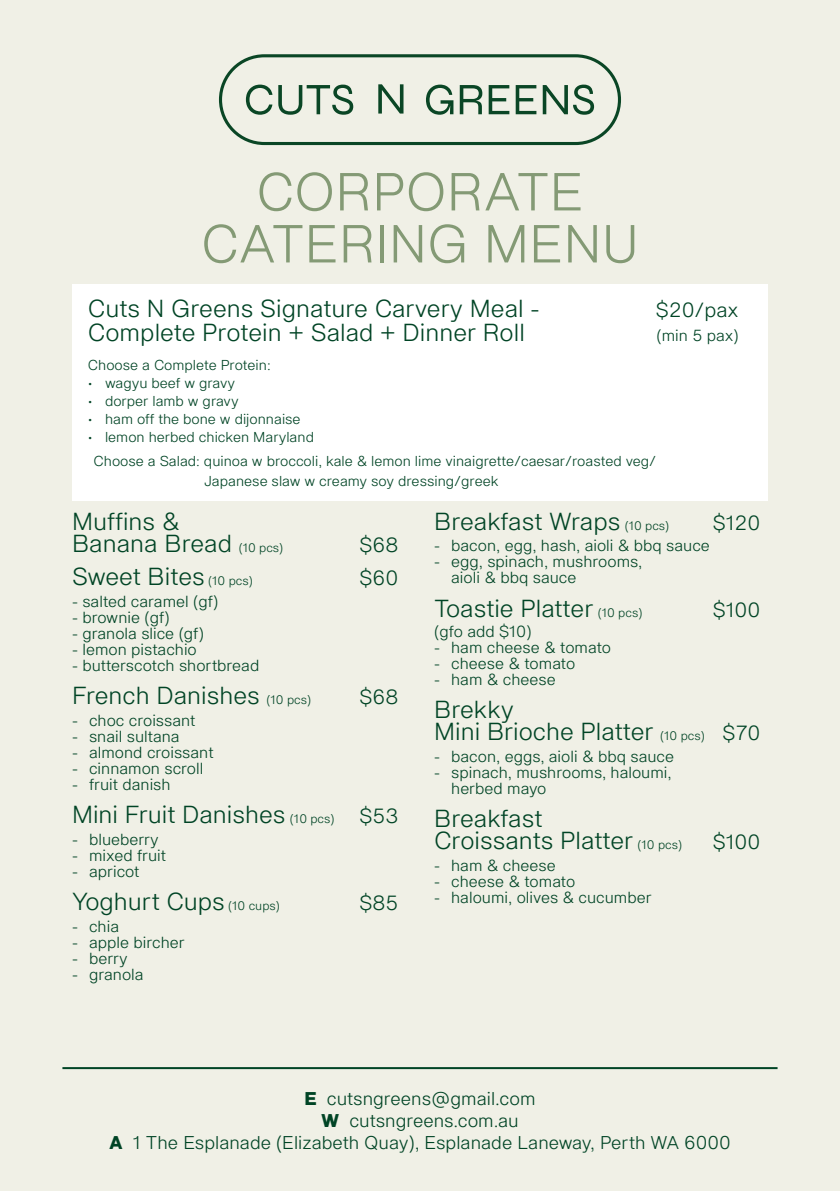
<style>
.page{position:relative;width:840px;height:1191px;background:#fff}
.page>*{position:absolute;margin:0;border:0;box-sizing:border-box;transform-origin:0 0}
.Base_Text{font:300 52px/52px "Sublima";color:#849a75;text-align:center}
.Base_Text-2{font:300 24px/22px "Sublima";color:#004425}
.Base_Text-3{font:300 20px "Sublima";color:#004425}
.Base_Text-4{font:300 18px "Sublima";color:#004425}
.Base_Text-5{font:300 15.6px/16px "Sublima";color:#004425}
.Base_Text-6{font:300 14px "Sublima";color:#004425}
.s1{font-size:12px}
.s2{font-size:20px}
.s3{font-weight:800}
</style>
<div class="page">
<div style="left:0;top:0;width:839px;height:1191px;background:#f0f0e6"></div>
<div style="left:72px;top:283px;width:695px;height:217px;background:#fff"></div>
<svg style="left:219px;top:54px;width:401px;height:91px"></svg>
<hr style="left:62px;top:1067px;width:715px;height:2px;background:#004425">
<p class="Base_Text" style="left:201px;top:158px;width:439px">CORPORATE<br>CATERING MENU</p>
<p class="Base_Text-2" style="left:88px;top:294px;width:453px">Cuts N Greens Signature Carvery Meal -</p>
<p class="Base_Text-3" style="left:655px;top:291px;width:84px">$20/pax</p>
<p class="Base_Text-2" style="left:88px;top:318px;width:438px">Complete Protein + Salad + Dinner Roll</p>
<p class="Base_Text-5" style="left:656px;top:325px;width:84px">(min 5 pax)</p>
<p class="Base_Text-6" style="left:88px;top:352px;width:184px">Choose a Complete Protein:</p>
<p class="Base_Text-6" style="left:88px;top:370px;width:149px">• wagyu beef w gravy</p>
<p class="Base_Text-6" style="left:88px;top:388px;width:152px">• dorper lamb w gravy</p>
<p class="Base_Text-6" style="left:88px;top:406px;width:214px">• ham off the bone w dijonnaise</p>
<p class="Base_Text-6" style="left:88px;top:424px;width:227px">• lemon herbed chicken Maryland</p>
<p class="Base_Text-6" style="left:94px;top:448px;width:563px">Choose a Salad: quinoa w broccoli, kale &amp; lemon lime vinaigrette/caesar/roasted veg/</p>
<p class="Base_Text-6" style="left:204px;top:468px;width:296px">Japanese slaw w creamy soy dressing/greek</p>
<p class="Base_Text-2" style="left:72px;top:506px;width:212px">Muffins &amp;<br>Banana Bread <span class="s1">(10 pcs)</span></p>
<p class="Base_Text-3" style="left:359px;top:526px;width:40px">$68</p>
<p class="Base_Text-2" style="left:72px;top:562px;width:182px">Sweet Bites <span class="s1">(10 pcs)</span></p>
<p class="Base_Text-3" style="left:359px;top:559px;width:40px">$60</p>
<p class="Base_Text-5" style="left:72px;top:591px;width:148px">- salted caramel (gf)</p>
<p class="Base_Text-5" style="left:72px;top:607px;width:99px">- brownie (gf)</p>
<p class="Base_Text-5" style="left:72px;top:623px;width:133px">- granola slice (gf)</p>
<p class="Base_Text-5" style="left:72px;top:639px;width:126px">- lemon pistachio</p>
<p class="Base_Text-5" style="left:72px;top:655px;width:189px">- butterscotch shortbread</p>
<p class="Base_Text-2" style="left:72px;top:681px;width:240px">French Danishes <span class="s1">(10 pcs)</span></p>
<p class="Base_Text-3" style="left:359px;top:678px;width:40px">$68</p>
<p class="Base_Text-5" style="left:72px;top:710px;width:125px">- choc croissant</p>
<p class="Base_Text-5" style="left:72px;top:726px;width:109px">- snail sultana</p>
<p class="Base_Text-5" style="left:72px;top:742px;width:143px">- almond croissant</p>
<p class="Base_Text-5" style="left:72px;top:758px;width:133px">- cinnamon scroll</p>
<p class="Base_Text-5" style="left:72px;top:774px;width:100px">- fruit danish</p>
<p class="Base_Text-2" style="left:72px;top:800px;width:264px">Mini Fruit Danishes <span class="s1">(10 pcs)</span></p>
<p class="Base_Text-3" style="left:359px;top:797px;width:40px">$53</p>
<p class="Base_Text-5" style="left:72px;top:829px;width:88px">- blueberry</p>
<p class="Base_Text-5" style="left:72px;top:845px;width:95px">- mixed fruit</p>
<p class="Base_Text-5" style="left:72px;top:861px;width:69px">- apricot</p>
<p class="Base_Text-2" style="left:72px;top:887px;width:209px">Yoghurt Cups <span class="s1">(10 cups)</span></p>
<p class="Base_Text-3" style="left:359px;top:884px;width:40px">$85</p>
<p class="Base_Text-5" style="left:72px;top:916px;width:49px">- chia</p>
<p class="Base_Text-5" style="left:72px;top:932px;width:114px">- apple bircher</p>
<p class="Base_Text-5" style="left:72px;top:948px;width:57px">- berry</p>
<p class="Base_Text-5" style="left:72px;top:964px;width:73px">- granola</p>
<p class="Base_Text-2" style="left:434px;top:506px;width:236px">Breakfast Wraps <span class="s1">(10 pcs)</span></p>
<p class="Base_Text-3" style="left:712px;top:504px;width:49px">$120</p>
<p class="Base_Text-5" style="left:434px;top:535px;width:277px">- bacon, egg, hash, aioli &amp; bbq sauce</p>
<p class="Base_Text-5" style="left:451px;top:551px;width:192px;text-indent:-17px">- egg, spinach, mushrooms, aioli &amp; bbq sauce</p>
<p class="Base_Text-2" style="left:434px;top:593px;width:209px">Toastie Platter <span class="s1">(10 pcs)</span></p>
<p class="Base_Text-3" style="left:712px;top:591px;width:49px">$100</p>
<p class="Base_Text-5" style="left:434px;top:621px;width:99px">(gfo add $10)</p>
<p class="Base_Text-5" style="left:434px;top:637px;width:178px">- ham cheese &amp; tomato</p>
<p class="Base_Text-5" style="left:434px;top:653px;width:143px">- cheese &amp; tomato</p>
<p class="Base_Text-5" style="left:434px;top:669px;width:123px">- ham &amp; cheese</p>
<p class="Base_Text-2" style="left:434px;top:695px;width:327px">Brekky<br>Mini Brioche Platter <span class="s1">(10 pcs)</span> <span class="s2">$70</span></p>
<p class="Base_Text-5" style="left:434px;top:746px;width:241px">- bacon, eggs, aioli &amp; bbq sauce</p>
<p class="Base_Text-5" style="left:451px;top:762px;width:222px;text-indent:-17px">- spinach, mushrooms, haloumi, herbed mayo</p>
<p class="Base_Text-2" style="left:434px;top:804px;width:249px">Breakfast<br>Croissants Platter <span class="s1">(10 pcs)</span></p>
<p class="Base_Text-3" style="left:712px;top:823px;width:49px">$100</p>
<p class="Base_Text-5" style="left:434px;top:855px;width:123px">- ham &amp; cheese</p>
<p class="Base_Text-5" style="left:434px;top:871px;width:143px">- cheese &amp; tomato</p>
<p class="Base_Text-5" style="left:434px;top:887px;width:219px">- haloumi, olives &amp; cucumber</p>
<p class="Base_Text-4" style="left:304px;top:1081px;width:232px"><span class="s3">E</span> cutsngreens@gmail.com</p>
<p class="Base_Text-4" style="left:321px;top:1103px;width:199px"><span class="s3">W</span> cutsngreens.com.au</p>
<p class="Base_Text-4" style="left:109px;top:1125px;width:623px"><span class="s3">A</span> 1 The Esplanade (Elizabeth Quay), Esplanade Laneway, Perth WA 6000</p>
</div>
